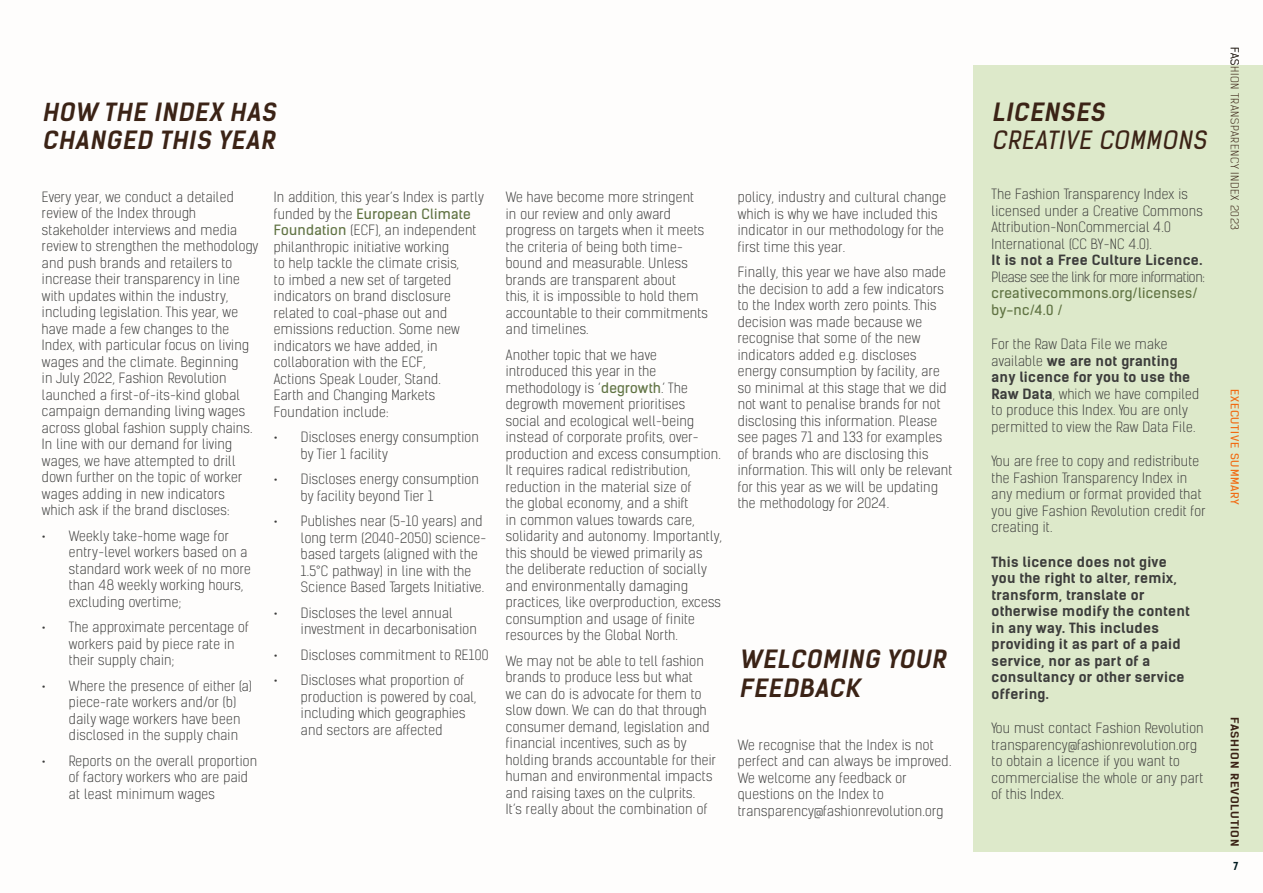
<style>
.page{position:relative;width:1263px;height:893px;background:#fff}
.page>*{position:absolute;margin:0;border:0;box-sizing:border-box;transform-origin:0 0}
.t1{font:italic 700 24px/28.5px "Kelson Sans";color:#3b2316}
.t2{font:italic 24px "Kelson Sans";color:#3b2316}
.t3{font:300 13.5px/16.5px "Kelson Sans";letter-spacing:.02em;color:#3c3c3b;scale:1.05 1}
.t4{font:700 13.5px/16.5px "Kelson Sans";letter-spacing:.02em;color:#3c3c3b;scale:1.05 1}
.t5{font:13.5px/16.5px "Kelson Sans";letter-spacing:.02em;color:#607343;scale:1.05 1}
.t6{font:300 13.5px "Kelson Sans";letter-spacing:-.02em;color:#3c3c3b;scale:1.05 1}
.t7{font:300 10.5px "Kelson Sans";letter-spacing:.05em;color:#3b2316;scale:1.15 1}
.t8{font:700 10.5px "Kelson Sans";letter-spacing:.065em;color:#3b2316;scale:1.15 1}
.t9{font:10.5px "Kelson Sans";letter-spacing:.065em;color:#f16a12;scale:1.15 1}
.t10{font:700 10.5px "Kelson Sans";color:#001b20}
.s1{font-weight:400;color:#607343}
.s2{font-weight:700}
</style>
<div class="page">
<div style="left:974px;top:65px;width:289px;height:786px;background:#dde9ca"></div>
<h1 class="t1" style="left:42px;top:98px;width:240px">HOW THE INDEX HAS<br>CHANGED THIS YEAR</h1>
<p class="t3" style="left:42px;top:188px;width:208px">Every year, we conduct a detailed review of the Index through stakeholder interviews and media review to strengthen the methodology and push brands and retailers to increase their transparency in line with updates within the industry, including legislation. This year, we have made a few changes to the Index, with particular focus on living wages and the climate. Beginning<br>in July 2022, Fashion Revolution launched a first-of-its-kind global campaign demanding living wages across global fashion supply chains.<br>In line with our demand for living wages, we have attempted to drill down further on the topic of worker wages adding in new indicators which ask if the brand discloses:</p>
<p class="t3" style="left:69px;top:527px;width:175px;text-indent:-27px">• Weekly take-home wage for entry-level workers based on a standard work week of no more than 48 weekly working hours, excluding overtime;</p>
<p class="t3" style="left:69px;top:619px;width:173px;text-indent:-27px">• The approximate percentage of workers paid by piece rate in their supply chain;</p>
<p class="t3" style="left:69px;top:677px;width:176px;text-indent:-27px">• Where the presence of either (a) piece-rate workers and/or (b) daily wage workers have been disclosed in the supply chain</p>
<p class="t3" style="left:69px;top:752px;width:181px;text-indent:-27px">• Reports on the overall proportion of factory workers who are paid at least minimum wages</p>
<p class="t3" style="left:274px;top:189px;width:202px">In addition, this year’s Index is partly funded by the <span class="s1">European Climate<br>Foundation</span> (ECF), an independent philanthropic initiative working<br>to help tackle the climate crisis,<br>to imbed a new set of targeted indicators on brand disclosure related to coal-phase out and emissions reduction. Some new indicators we have added, in collaboration with the ECF,<br>Actions Speak Louder, Stand.<br>Earth and Changing Markets<br>Foundation include:</p>
<p class="t3" style="left:301px;top:429px;width:171px;text-indent:-27px">• Discloses energy consumption by Tier 1 facility</p>
<p class="t3" style="left:301px;top:471px;width:171px;text-indent:-27px">• Discloses energy consumption by facility beyond Tier 1</p>
<p class="t3" style="left:301px;top:513px;width:178px;text-indent:-27px">• Publishes near (5-10 years) and long term (2040-2050) science&shy;based targets (aligned with the<br>1.5°C pathway) in line with the<br>Science Based Targets Initiative.</p>
<p class="t3" style="left:301px;top:604px;width:169px;text-indent:-27px">• Discloses the level annual investment in decarbonisation</p>
<p class="t3" style="left:274px;top:646px;width:206px">• Discloses commitment to RE100</p>
<p class="t3" style="left:301px;top:672px;width:169px;text-indent:-27px">• Discloses what proportion of production is powered by coal, including which geographies and sectors are affected</p>
<p class="t3" style="left:506px;top:189px;width:194px">We have become more stringent<br>in our review and only award progress on targets when it meets the criteria of being both time&shy;bound and measurable. Unless brands are transparent about<br>this, it is impossible to hold them accountable to their commitments and timelines.</p>
<p class="t3" style="left:506px;top:346px;width:207px">Another topic that we have introduced this year in the methodology is ‘<span class="s1">degrowth</span>.’ The degrowth movement prioritises social and ecological well-being instead of corporate profits, over&shy;production and excess consumption.<br>It requires radical redistribution, reduction in the material size of<br>the global economy, and a shift<br>in common values towards care, solidarity and autonomy. Importantly, this should be viewed primarily as the deliberate reduction of socially and environmentally damaging practices, like overproduction, excess consumption and usage of finite resources by the Global North.</p>
<p class="t3" style="left:506px;top:652px;width:202px">We may not be able to tell fashion brands to produce less but what<br>we can do is advocate for them to slow down. We can do that through consumer demand, legislation and financial incentives, such as by holding brands accountable for their human and environmental impacts and raising taxes on the culprits.<br>It’s really about the combination of</p>
<p class="t3" style="left:738px;top:189px;width:200px">policy, industry and cultural change which is why we have included this indicator in our methodology for the first time this year.</p>
<p class="t3" style="left:738px;top:264px;width:206px">Finally, this year we have also made the decision to add a few indicators to the Index worth zero points. This decision was made because we recognise that some of the new indicators added e.g. discloses energy consumption by facility, are so minimal at this stage that we did not want to penalise brands for not disclosing this information. Please see pages 71 and 133 for examples of brands who are disclosing this information. This will only be relevant for this year as we will be updating the methodology for 2024.</p>
<h1 class="t1" style="left:739px;top:645px;width:213px">WELCOMING YOUR<br>FEEDBACK</h1>
<p class="t3" style="left:738px;top:736px;width:205px">We recognise that the Index is not perfect and can always be improved.<br>We welcome any feedback or questions on the Index to transparency@fashionrevolution.org</p>
<h1 class="t1" style="left:992px;top:98px;width:119px">LICENSES</h1>
<h1 class="t2" style="left:992px;top:125px;width:221px">CREATIVE COMMONS</h1>
<p class="t3" style="left:992px;top:186px;width:203px">The Fashion Transparency Index is licensed under a Creative Commons Attribution-NonCommercial 4.0<br>International (CC BY-NC 4.0).</p>
<p class="t4" style="left:992px;top:252px;width:202px">It is not a Free Culture Licence.</p>
<p class="t6" style="left:992px;top:268px;width:204px">Please see the link for more information:</p>
<p class="t5" style="left:992px;top:285px;width:198px">creativecommons.org/licenses/ by-nc/4.0 /</p>
<p class="t3" style="left:992px;top:336px;width:199px">For the Raw Data File we make available <span class="s2">we are not granting any licence for you to use the<br>Raw Data</span>, which we have compiled to produce this Index. You are only permitted to view the Raw Data File.</p>
<p class="t3" style="left:992px;top:453px;width:205px">You are free to copy and redistribute the Fashion Transparency Index in any medium or format provided that you give Fashion Revolution credit for creating it.</p>
<p class="t4" style="left:992px;top:554px;width:190px">This licence does not give you the right to alter, remix, transform, translate or otherwise modify the content in any way. This includes providing it as part of a paid service, nor as part of a consultancy or other service offering.</p>
<p class="t3" style="left:992px;top:720px;width:203px">You must contact Fashion Revolution transparency@fashionrevolution.org to obtain a licence if you want to commercialise the whole or any part of this Index.</p>
<p class="t7" style="left:1241px;top:47px;width:161px;rotate:90deg">FASHION TRANSPARENCY INDEX 2023</p>
<p class="t9" style="left:1241px;top:389px;width:102px;rotate:90deg">EXECUTIVE SUMMARY</p>
<p class="t8" style="left:1241px;top:717px;width:114px;rotate:90deg">FASHION REVOLUTION</p>
<p class="t10" style="left:1234px;top:859px;width:6px">7</p>
</div>
